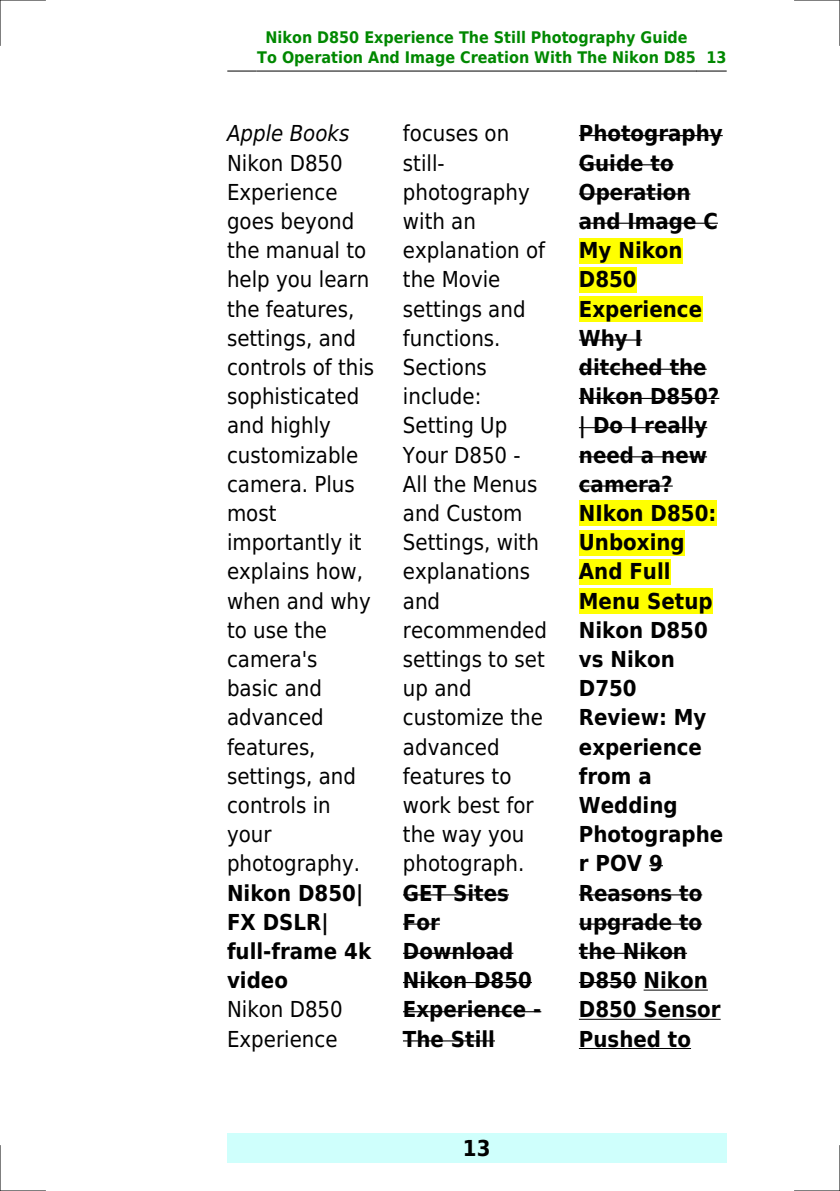
<style>
.page{position:relative;width:840px;height:1191px;background:#fff}
.page>*{position:absolute;margin:0;border:0;box-sizing:border-box;transform-origin:0 0}
.t1{font:22px/29.2px "DejaVu Sans Condensed";color:#000}
.t2{font:700 22px/29.2px "DejaVu Sans Condensed";color:#000}
.t3{font:italic 22px "DejaVu Sans Condensed";color:#000}
.t4{font:700 16px/19.2px "DejaVu Sans Condensed";color:#080}
</style>
<div class="page">
<svg style="left:227px;top:71px;width:29px;height:1px"></svg>
<hr style="left:257px;top:71px;width:438px;height:1px;background:#000">
<svg style="left:696px;top:71px;width:29px;height:1px"></svg>
<div style="left:227px;top:1133px;width:499px;height:29px;background:#cffffc"></div>
<hr style="left:403px;top:894px;width:105px;height:1px;background:#000">
<hr style="left:403px;top:923px;width:36px;height:1px;background:#000">
<hr style="left:403px;top:952px;width:110px;height:2px;background:#000">
<hr style="left:403px;top:982px;width:128px;height:1px;background:#000">
<hr style="left:403px;top:1011px;width:138px;height:1px;background:#000">
<hr style="left:403px;top:1040px;width:91px;height:1px;background:#000">
<hr style="left:578px;top:135px;width:144px;height:1px;background:#000">
<hr style="left:578px;top:164px;width:95px;height:1px;background:#000">
<hr style="left:578px;top:193px;width:112px;height:2px;background:#000">
<hr style="left:578px;top:223px;width:139px;height:1px;background:#000">
<div style="left:578px;top:238px;width:104px;height:25px;background:#ff0"></div>
<div style="left:578px;top:267px;width:58px;height:25px;background:#ff0"></div>
<div style="left:578px;top:296px;width:123px;height:26px;background:#ff0"></div>
<hr style="left:578px;top:339px;width:63px;height:1px;background:#000">
<hr style="left:578px;top:369px;width:128px;height:1px;background:#000">
<hr style="left:578px;top:398px;width:141px;height:1px;background:#000">
<hr style="left:578px;top:427px;width:129px;height:1px;background:#000">
<hr style="left:578px;top:456px;width:128px;height:1px;background:#000">
<hr style="left:578px;top:485px;width:94px;height:1px;background:#000">
<div style="left:578px;top:500px;width:138px;height:26px;background:#ff0"></div>
<div style="left:578px;top:530px;width:106px;height:25px;background:#ff0"></div>
<div style="left:578px;top:559px;width:92px;height:25px;background:#ff0"></div>
<div style="left:578px;top:588px;width:134px;height:26px;background:#ff0"></div>
<svg style="left:649px;top:865px;width:13px;height:1px"></svg>
<hr style="left:578px;top:894px;width:124px;height:1px;background:#000">
<hr style="left:578px;top:923px;width:123px;height:1px;background:#000">
<hr style="left:578px;top:952px;width:108px;height:2px;background:#000">
<hr style="left:578px;top:982px;width:58px;height:1px;background:#000">
<hr style="left:643px;top:989px;width:64px;height:1px;background:#000">
<hr style="left:578px;top:1018px;width:142px;height:1px;background:#000">
<hr style="left:578px;top:1048px;width:112px;height:1px;background:#000">
<hr style="left:0;top:0;width:45px;height:1px;background:#000">
<hr style="left:794px;top:0;width:45px;height:1px;background:#000">
<hr style="left:0;top:1190px;width:45px;height:1px;background:#000">
<hr style="left:794px;top:1190px;width:45px;height:1px;background:#000">
<hr style="left:0;top:0;width:1px;height:45px;background:#000">
<hr style="left:0;top:1145px;width:1px;height:46px;background:#000">
<hr style="left:839px;top:0;width:1px;height:45px;background:#000">
<hr style="left:839px;top:1145px;width:1px;height:46px;background:#000">
<p class="t4" style="left:257px;top:28px;width:470px;text-indent:8px">Nikon D850 Experience The Still Photography Guide<br>To Operation And Image Creation With The Nikon D85 13</p>
<p class="t3" style="left:227px;top:121px;width:124px">Apple Books</p>
<p class="t1" style="left:227px;top:148px;width:149px">Nikon D850<br>Experience goes beyond the manual to help you learn the features, settings, and controls of this sophisticated and highly customizable camera. Plus most importantly it explains how, when and why to use the camera's basic and advanced features, settings, and controls in your photography.</p>
<p class="t2" style="left:227px;top:878px;width:146px">Nikon D850|<br>FX DSLR| full-frame 4k video</p>
<p class="t1" style="left:227px;top:995px;width:117px">Nikon D850<br>Experience</p>
<p class="t1" style="left:403px;top:119px;width:145px">focuses on still&shy;photography with an explanation of the Movie settings and functions.<br>Sections include:<br>Setting Up<br>Your D850 -<br>All the Menus and Custom<br>Settings, with explanations and recommended settings to set up and customize the advanced features to work best for the way you photograph.</p>
<p class="t2" style="left:403px;top:878px;width:140px">GET Sites<br>For<br>Download<br>Nikon D850<br>Experience -<br>The Still</p>
<p class="t2" style="left:578px;top:119px;width:146px">Photography<br>Guide to<br>Operation and Image C<br>My Nikon<br>D850<br>Experience<br>Why I ditched the<br>Nikon D850? | Do I really need a new camera?<br>NIkon D850:<br>Unboxing<br>And Full<br>Menu Setup<br>Nikon D850 vs Nikon<br>D750<br>Review: My experience from a<br>Wedding<br>Photographe r POV 9<br>Reasons to upgrade to the Nikon<br>D850 Nikon<br>D850 Sensor<br>Pushed to</p>
<p class="t2" style="left:462px;top:1133px;width:29px">13</p>
</div>
